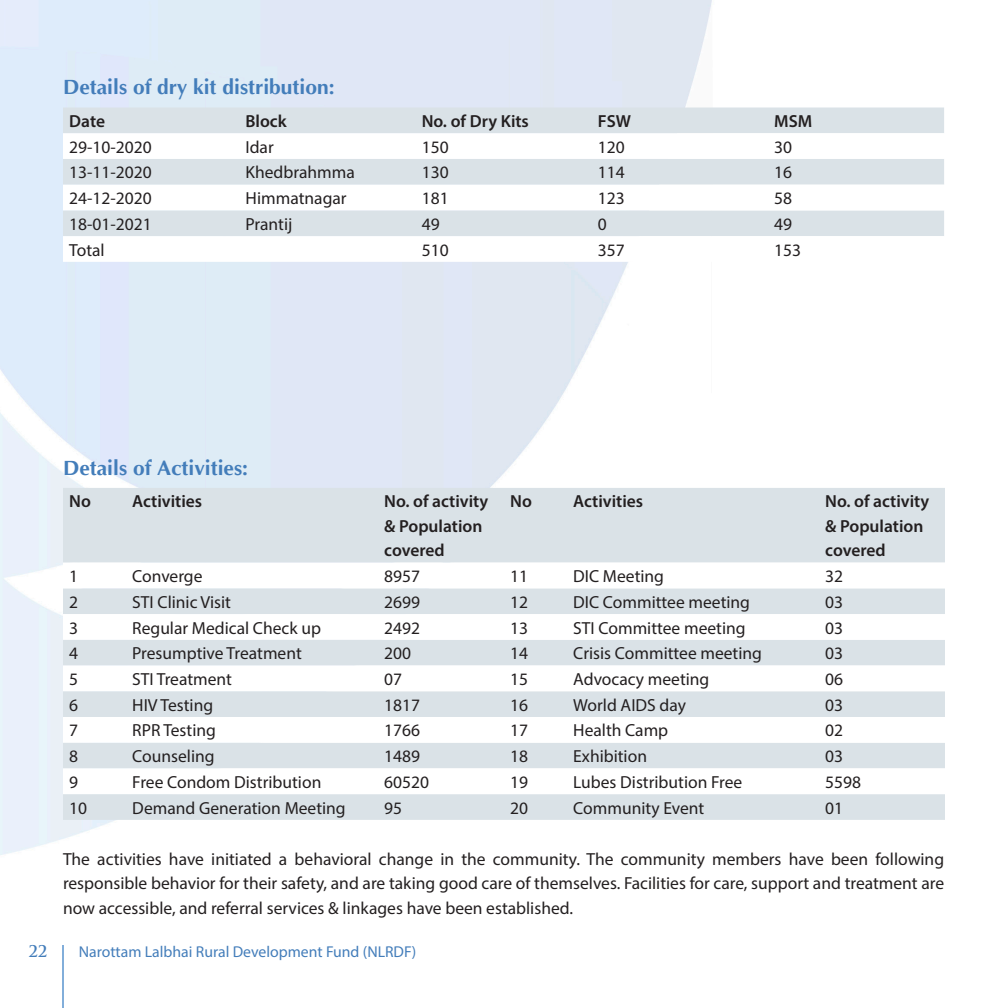
<style>
.page{position:relative;width:1008px;height:1008px;background:#fff}
.page>*{position:absolute;margin:0;border:0;box-sizing:border-box;transform-origin:0 0}
._003_Sub_Head{font:700 21px "Optima";color:#437dba}
._002_Running_Text{font:17.5px/24.5px "Myriad Pro";color:#231f20;text-align:justify}
._002_Running_Text-2{font:600 17.5px/24.5px "Myriad Pro";color:#231f20}
.t1{font:15.75px "Myriad Pro";color:#437dba}
.t2{font:700 15.75px "Trajan Pro";color:#437dba}
</style>
<div class="page">
<hr style="left:62px;top:945px;width:2px;height:63px;background:#71a3d6">
<div style="left:63px;top:108px;width:881px;height:25px;background:#dae2e7"></div>
<svg style="left:63px;top:133px;width:881px;height:129px"></svg>
<div style="left:63px;top:488px;width:882px;height:332px;background:#dae2e7"></div>
<svg style="left:63px;top:563px;width:882px;height:231px"></svg>
<p class="_003_Sub_Head" style="left:63px;top:76px;width:273px">Details of dry kit distribution:</p>
<p class="_002_Running_Text-2" style="left:69px;top:108px;width:37px">Date</p>
<p class="_002_Running_Text-2" style="left:246px;top:108px;width:43px">Block</p>
<p class="_002_Running_Text-2" style="left:422px;top:108px;width:109px">No. of Dry Kits</p>
<p class="_002_Running_Text-2" style="left:598px;top:108px;width:35px">FSW</p>
<p class="_002_Running_Text-2" style="left:774px;top:108px;width:40px">MSM</p>
<p class="_002_Running_Text" style="left:69px;top:134px;width:84px">29-10-2020</p>
<p class="_002_Running_Text" style="left:246px;top:134px;width:30px">Idar</p>
<p class="_002_Running_Text" style="left:422px;top:134px;width:28px">150</p>
<p class="_002_Running_Text" style="left:598px;top:134px;width:28px">120</p>
<p class="_002_Running_Text" style="left:774px;top:134px;width:19px">30</p>
<p class="_002_Running_Text" style="left:69px;top:160px;width:84px">13-11-2020</p>
<p class="_002_Running_Text" style="left:246px;top:160px;width:111px">Khedbrahmma</p>
<p class="_002_Running_Text" style="left:422px;top:160px;width:28px">130</p>
<p class="_002_Running_Text" style="left:598px;top:160px;width:28px">114</p>
<p class="_002_Running_Text" style="left:774px;top:160px;width:19px">16</p>
<p class="_002_Running_Text" style="left:69px;top:186px;width:84px">24-12-2020</p>
<p class="_002_Running_Text" style="left:246px;top:186px;width:103px">Himmatnagar</p>
<p class="_002_Running_Text" style="left:422px;top:186px;width:28px">181</p>
<p class="_002_Running_Text" style="left:598px;top:186px;width:28px">123</p>
<p class="_002_Running_Text" style="left:774px;top:186px;width:19px">58</p>
<p class="_002_Running_Text" style="left:69px;top:211px;width:84px">18-01-2021</p>
<p class="_002_Running_Text" style="left:246px;top:211px;width:48px">Prantij</p>
<p class="_002_Running_Text" style="left:422px;top:211px;width:19px">49</p>
<p class="_002_Running_Text" style="left:598px;top:211px;width:10px">0</p>
<p class="_002_Running_Text" style="left:774px;top:211px;width:19px">49</p>
<p class="_002_Running_Text" style="left:69px;top:237px;width:37px">Total</p>
<p class="_002_Running_Text" style="left:422px;top:237px;width:28px">510</p>
<p class="_002_Running_Text" style="left:598px;top:237px;width:28px">357</p>
<p class="_002_Running_Text" style="left:774px;top:237px;width:28px">153</p>
<p class="_003_Sub_Head" style="left:63px;top:456px;width:187px">Details of Activities:</p>
<p class="_002_Running_Text-2" style="left:69px;top:489px;width:23px">No</p>
<p class="_002_Running_Text-2" style="left:132px;top:489px;width:71px">Activities</p>
<p class="_002_Running_Text-2" style="left:384px;top:489px;width:106px">No. of activity &amp; Population covered</p>
<p class="_002_Running_Text-2" style="left:510px;top:489px;width:23px">No</p>
<p class="_002_Running_Text-2" style="left:573px;top:489px;width:71px">Activities</p>
<p class="_002_Running_Text-2" style="left:825px;top:489px;width:106px">No. of activity &amp; Population covered</p>
<p class="_002_Running_Text" style="left:69px;top:564px;width:10px">1</p>
<p class="_002_Running_Text" style="left:132px;top:564px;width:72px">Converge</p>
<p class="_002_Running_Text" style="left:384px;top:564px;width:37px">8957</p>
<p class="_002_Running_Text" style="left:510px;top:564px;width:19px">11</p>
<p class="_002_Running_Text" style="left:573px;top:564px;width:92px">DIC Meeting</p>
<p class="_002_Running_Text" style="left:825px;top:564px;width:19px">32</p>
<p class="_002_Running_Text" style="left:69px;top:589px;width:10px">2</p>
<p class="_002_Running_Text" style="left:132px;top:589px;width:100px">STI Clinic Visit</p>
<p class="_002_Running_Text" style="left:384px;top:589px;width:37px">2699</p>
<p class="_002_Running_Text" style="left:510px;top:589px;width:19px">12</p>
<p class="_002_Running_Text" style="left:573px;top:589px;width:178px">DIC Committee meeting</p>
<p class="_002_Running_Text" style="left:825px;top:589px;width:19px">03</p>
<p class="_002_Running_Text" style="left:69px;top:615px;width:10px">3</p>
<p class="_002_Running_Text" style="left:132px;top:615px;width:190px">Regular Medical Check up</p>
<p class="_002_Running_Text" style="left:384px;top:615px;width:37px">2492</p>
<p class="_002_Running_Text" style="left:510px;top:615px;width:19px">13</p>
<p class="_002_Running_Text" style="left:573px;top:615px;width:174px">STI Committee meeting</p>
<p class="_002_Running_Text" style="left:825px;top:615px;width:19px">03</p>
<p class="_002_Running_Text" style="left:69px;top:641px;width:10px">4</p>
<p class="_002_Running_Text" style="left:132px;top:641px;width:171px">Presumptive Treatment</p>
<p class="_002_Running_Text" style="left:384px;top:641px;width:28px">200</p>
<p class="_002_Running_Text" style="left:510px;top:641px;width:19px">14</p>
<p class="_002_Running_Text" style="left:573px;top:641px;width:190px">Crisis Committee meeting</p>
<p class="_002_Running_Text" style="left:825px;top:641px;width:19px">03</p>
<p class="_002_Running_Text" style="left:69px;top:667px;width:10px">5</p>
<p class="_002_Running_Text" style="left:132px;top:667px;width:101px">STI Treatment</p>
<p class="_002_Running_Text" style="left:384px;top:667px;width:19px">07</p>
<p class="_002_Running_Text" style="left:510px;top:667px;width:19px">15</p>
<p class="_002_Running_Text" style="left:573px;top:667px;width:138px">Advocacy meeting</p>
<p class="_002_Running_Text" style="left:825px;top:667px;width:19px">06</p>
<p class="_002_Running_Text" style="left:69px;top:692px;width:10px">6</p>
<p class="_002_Running_Text" style="left:132px;top:692px;width:82px">HIV Testing</p>
<p class="_002_Running_Text" style="left:384px;top:692px;width:37px">1817</p>
<p class="_002_Running_Text" style="left:510px;top:692px;width:19px">16</p>
<p class="_002_Running_Text" style="left:573px;top:692px;width:114px">World AIDS day</p>
<p class="_002_Running_Text" style="left:825px;top:692px;width:19px">03</p>
<p class="_002_Running_Text" style="left:69px;top:718px;width:10px">7</p>
<p class="_002_Running_Text" style="left:132px;top:718px;width:85px">RPR Testing</p>
<p class="_002_Running_Text" style="left:384px;top:718px;width:37px">1766</p>
<p class="_002_Running_Text" style="left:510px;top:718px;width:19px">17</p>
<p class="_002_Running_Text" style="left:573px;top:718px;width:96px">Health Camp</p>
<p class="_002_Running_Text" style="left:825px;top:718px;width:19px">02</p>
<p class="_002_Running_Text" style="left:69px;top:744px;width:10px">8</p>
<p class="_002_Running_Text" style="left:132px;top:744px;width:84px">Counseling</p>
<p class="_002_Running_Text" style="left:384px;top:744px;width:37px">1489</p>
<p class="_002_Running_Text" style="left:510px;top:744px;width:19px">18</p>
<p class="_002_Running_Text" style="left:573px;top:744px;width:75px">Exhibition</p>
<p class="_002_Running_Text" style="left:825px;top:744px;width:19px">03</p>
<p class="_002_Running_Text" style="left:69px;top:769px;width:10px">9</p>
<p class="_002_Running_Text" style="left:132px;top:769px;width:191px">Free Condom Distribution</p>
<p class="_002_Running_Text" style="left:384px;top:769px;width:46px">60520</p>
<p class="_002_Running_Text" style="left:510px;top:769px;width:19px">19</p>
<p class="_002_Running_Text" style="left:573px;top:769px;width:171px">Lubes Distribution Free</p>
<p class="_002_Running_Text" style="left:825px;top:769px;width:37px">5598</p>
<p class="_002_Running_Text" style="left:69px;top:795px;width:19px">10</p>
<p class="_002_Running_Text" style="left:132px;top:795px;width:215px">Demand Generation Meeting</p>
<p class="_002_Running_Text" style="left:384px;top:795px;width:19px">95</p>
<p class="_002_Running_Text" style="left:510px;top:795px;width:19px">20</p>
<p class="_002_Running_Text" style="left:573px;top:795px;width:133px">Community Event</p>
<p class="_002_Running_Text" style="left:825px;top:795px;width:19px">01</p>
<p class="_002_Running_Text" style="left:63px;top:846px;width:883px">The activities have initiated a behavioral change in the community. The community members have been following responsible behavior for their safety, and are taking good care of themselves. Facilities for care, support and treatment are now accessible, and referral services &amp; linkages have been established.</p>
<p class="t2" style="left:28px;top:941px;width:20px">22</p>
<p class="t1" style="left:79px;top:942px;width:339px">Narottam Lalbhai Rural Development Fund (NLRDF)</p>
</div>
